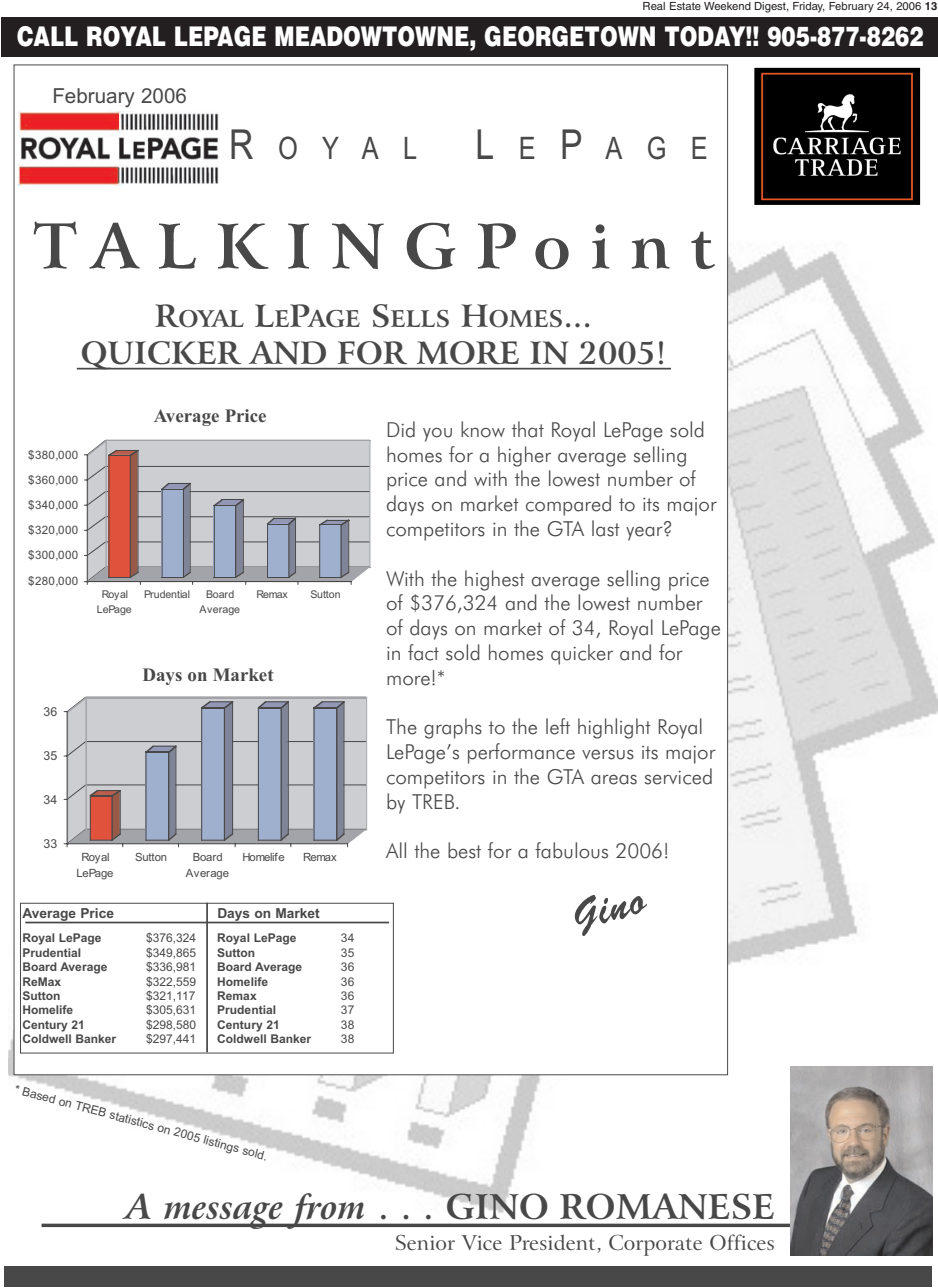
<style>
.page{position:relative;width:938px;height:1288px;background:#fff}
.page>*{position:absolute;margin:0;border:0;box-sizing:border-box;transform-origin:0 0}
.t1{font:700 61.88px "Arrus BT";letter-spacing:.31em;color:#494849}
.t2{font:41.25px "Signature";color:#494849}
.t3{font:700 34.38px "Arrus BT";color:#494849}
.t4{font:700 31px "Arrus BT";color:#494849}
.t5{font:31px "Arial Narrow";letter-spacing:.79em;color:#494849}
.t6{font:900 27.12px "Helvetica";color:#fff;scale:.78 1}
.t7{font:700 23.25px "Arrus BT";color:#494849}
.t8{font:300 20.62px/24.8px "Futura BT";color:#494849}
.t9{font:20.62px "Arrus BT";color:#494849}
.t10{font:20.62px "Arial";color:#494849}
.t11{font:700 18.88px "Times New Roman";color:#494849}
.t12{font:700 13.75px "Arial";color:#494849}
.t13{font:12.38px "Arial";letter-spacing:.025em;color:#494849}
.t14{font:700 12px "Arial";color:#494849}
.t15{font:12px "Arial";color:#494849}
.t16{font:11.62px "Arial";letter-spacing:.025em;color:#494849}
.t17{font:11.38px/15.5px "Arial";letter-spacing:-.01em;color:#494849;text-align:center}
.t18{font:11.38px "Arial";letter-spacing:-.04em;color:#494849}
.t19{font:11.25px "Helvetica";color:#231f20}
.t20{font:10.62px/14.5px "Arial";letter-spacing:-.01em;color:#494849;text-align:center}
.s1{font-weight:700}
.s2{font-size:41.25px}
.s3{font-size:31px}
.s4{font-style:italic}
</style>
<div class="page">
<img style="left:8px;top:201px;width:930px;height:1017px">
<div style="left:4px;top:1266px;width:927px;height:20px;background:#494849"></div>
<svg style="left:42px;top:1223px;width:748px;height:4px;background:#666566"></svg>
<div style="left:14px;top:65px;width:713px;height:1009px;background:#fff"></div>
<img style="left:18px;top:112px;width:201px;height:73px">
<svg style="left:63px;top:696px;width:305px;height:152px;background:#b1b4be"></svg>
<svg style="left:84px;top:439px;width:287px;height:146px;background:#b8b2b8"></svg>
<hr style="left:206px;top:902px;width:2px;height:150px;background:#494849">
<hr style="left:77px;top:368px;width:594px;height:1px;background:#494849">
<div style="left:20px;top:902px;width:374px;height:151px;border:1px solid #494849"></div>
<hr style="left:25px;top:921px;width:364px;height:2px;background:#494849">
<img style="left:790px;top:1066px;width:142px;height:189px">
<div style="left:1px;top:17px;width:937px;height:40px;background:#231f20"></div>
<img style="left:755px;top:69px;width:164px;height:135px">
<div style="left:753px;top:67px;width:168px;height:139px;border:1px solid #fff"></div>
<p class="t19" style="left:642px;top:2px;width:296px">Real Estate Weekend Digest, Friday, February 24, 2006 <span class="s1">13</span></p>
<h3 class="t6" style="left:17px;top:26px;width:1163px">CALL ROYAL LEPAGE MEADOWTOWNE, GEORGETOWN TODAY!! 905-877-8262</h3>
<p class="t10" style="left:52px;top:88px;width:136px">February 2006</p>
<h3 class="t5" style="left:229px;top:130px;width:189px"><span class="s2">R</span>OYAL</h3>
<h3 class="t5" style="left:475px;top:130px;width:234px"><span class="s2">L</span>E<span class="s2">P</span>AGE</h3>
<h1 class="t1" style="left:33px;top:223px;width:683px">TALKINGPoint</h1>
<p class="t7" style="left:155px;top:309px;width:439px"><span class="s3">R</span>OYAL <span class="s3">L</span>E<span class="s3">P</span>AGE <span class="s3">S</span>ELLS <span class="s3">H</span>OMES<span class="s3">...</span></p>
<h3 class="t4" style="left:81px;top:341px;width:587px">QUICKER AND FOR MORE IN 2005!</h3>
<p class="t16" style="left:28px;top:450px;width:51px">$380,000</p>
<p class="t16" style="left:28px;top:475px;width:51px">$360,000</p>
<p class="t16" style="left:28px;top:501px;width:51px">$340,000</p>
<p class="t16" style="left:28px;top:526px;width:51px">$320,000</p>
<p class="t16" style="left:28px;top:551px;width:51px">$300,000</p>
<p class="t16" style="left:28px;top:577px;width:51px">$280,000</p>
<p class="t11" style="left:154px;top:405px;width:114px">Average Price</p>
<p class="t20" style="left:97px;top:588px;width:36px">Royal<br>LePage</p>
<p class="t20" style="left:144px;top:588px;width:47px">Prudential</p>
<p class="t20" style="left:199px;top:588px;width:42px">Board<br>Average</p>
<p class="t20" style="left:256px;top:588px;width:33px">Remax</p>
<p class="t20" style="left:310px;top:588px;width:32px">Sutton</p>
<p class="t13" style="left:43px;top:707px;width:16px">36</p>
<p class="t13" style="left:43px;top:751px;width:16px">35</p>
<p class="t13" style="left:43px;top:794px;width:16px">34</p>
<p class="t13" style="left:43px;top:839px;width:16px">33</p>
<p class="t11" style="left:142px;top:663px;width:133px">Days on Market</p>
<p class="t17" style="left:76px;top:850px;width:39px">Royal<br>LePage</p>
<p class="t17" style="left:135px;top:850px;width:34px">Sutton</p>
<p class="t17" style="left:186px;top:850px;width:45px">Board<br>Average</p>
<p class="t18" style="left:242px;top:853px;width:44px">Homelife</p>
<p class="t17" style="left:303px;top:850px;width:35px">Remax</p>
<p class="t12" style="left:22px;top:908px;width:93px">Average Price</p>
<p class="t12" style="left:217px;top:908px;width:104px">Days on Market</p>
<p class="t14" style="left:22px;top:933px;width:81px">Royal LePage</p>
<p class="t15" style="left:146px;top:933px;width:52px">$376,324</p>
<p class="t14" style="left:22px;top:948px;width:60px">Prudential</p>
<p class="t15" style="left:146px;top:948px;width:52px">$349,865</p>
<p class="t14" style="left:22px;top:962px;width:86px">Board Average</p>
<p class="t15" style="left:146px;top:962px;width:52px">$336,981</p>
<p class="t14" style="left:22px;top:977px;width:40px">ReMax</p>
<p class="t15" style="left:146px;top:977px;width:52px">$322,559</p>
<p class="t14" style="left:22px;top:991px;width:40px">Sutton</p>
<p class="t15" style="left:146px;top:991px;width:51px">$321,117</p>
<p class="t14" style="left:22px;top:1005px;width:52px">Homelife</p>
<p class="t15" style="left:146px;top:1005px;width:52px">$305,631</p>
<p class="t14" style="left:22px;top:1020px;width:64px">Century 21</p>
<p class="t15" style="left:146px;top:1020px;width:52px">$298,580</p>
<p class="t14" style="left:22px;top:1034px;width:95px">Coldwell Banker</p>
<p class="t15" style="left:146px;top:1034px;width:52px">$297,441</p>
<p class="t14" style="left:217px;top:933px;width:81px">Royal LePage</p>
<p class="t15" style="left:341px;top:933px;width:15px">34</p>
<p class="t14" style="left:217px;top:948px;width:40px">Sutton</p>
<p class="t15" style="left:341px;top:948px;width:15px">35</p>
<p class="t14" style="left:217px;top:962px;width:86px">Board Average</p>
<p class="t15" style="left:341px;top:962px;width:15px">36</p>
<p class="t14" style="left:217px;top:977px;width:52px">Homelife</p>
<p class="t15" style="left:341px;top:977px;width:15px">36</p>
<p class="t14" style="left:217px;top:991px;width:41px">Remax</p>
<p class="t15" style="left:341px;top:991px;width:15px">36</p>
<p class="t14" style="left:217px;top:1005px;width:60px">Prudential</p>
<p class="t15" style="left:341px;top:1005px;width:15px">37</p>
<p class="t14" style="left:217px;top:1020px;width:64px">Century 21</p>
<p class="t15" style="left:341px;top:1020px;width:15px">38</p>
<p class="t14" style="left:217px;top:1034px;width:95px">Coldwell Banker</p>
<p class="t15" style="left:341px;top:1034px;width:15px">38</p>
<p class="t15" style="left:16px;top:1084px;width:263px;rotate:15deg">* Based on TREB statistics on 2005 listings sold.</p>
<p class="t8" style="left:386px;top:419px;width:332px">Did you know that Royal LePage sold homes for a higher average selling price and with the lowest number of days on market compared to its major competitors in the GTA last year?</p>
<p class="t8" style="left:386px;top:567px;width:336px">With the highest average selling price of $376,324 and the lowest number of days on market of 34, Royal LePage in fact sold homes quicker and for more!*</p>
<p class="t8" style="left:386px;top:716px;width:331px">The graphs to the left highlight Royal<br>LePage’s performance versus its major competitors in the GTA areas serviced by TREB.</p>
<p class="t8" style="left:386px;top:840px;width:285px">All the best for a fabulous 2006!</p>
<h2 class="t2" style="left:567px;top:892px;width:75px;rotate:-15deg">Gino</h2>
<h3 class="t3" style="left:127px;top:1193px;width:649px"><span class="s4">A message from</span> . . . GINO ROMANESE</h3>
<p class="t9" style="left:394px;top:1230px;width:382px">Senior Vice President, Corporate Offices</p>
</div>
